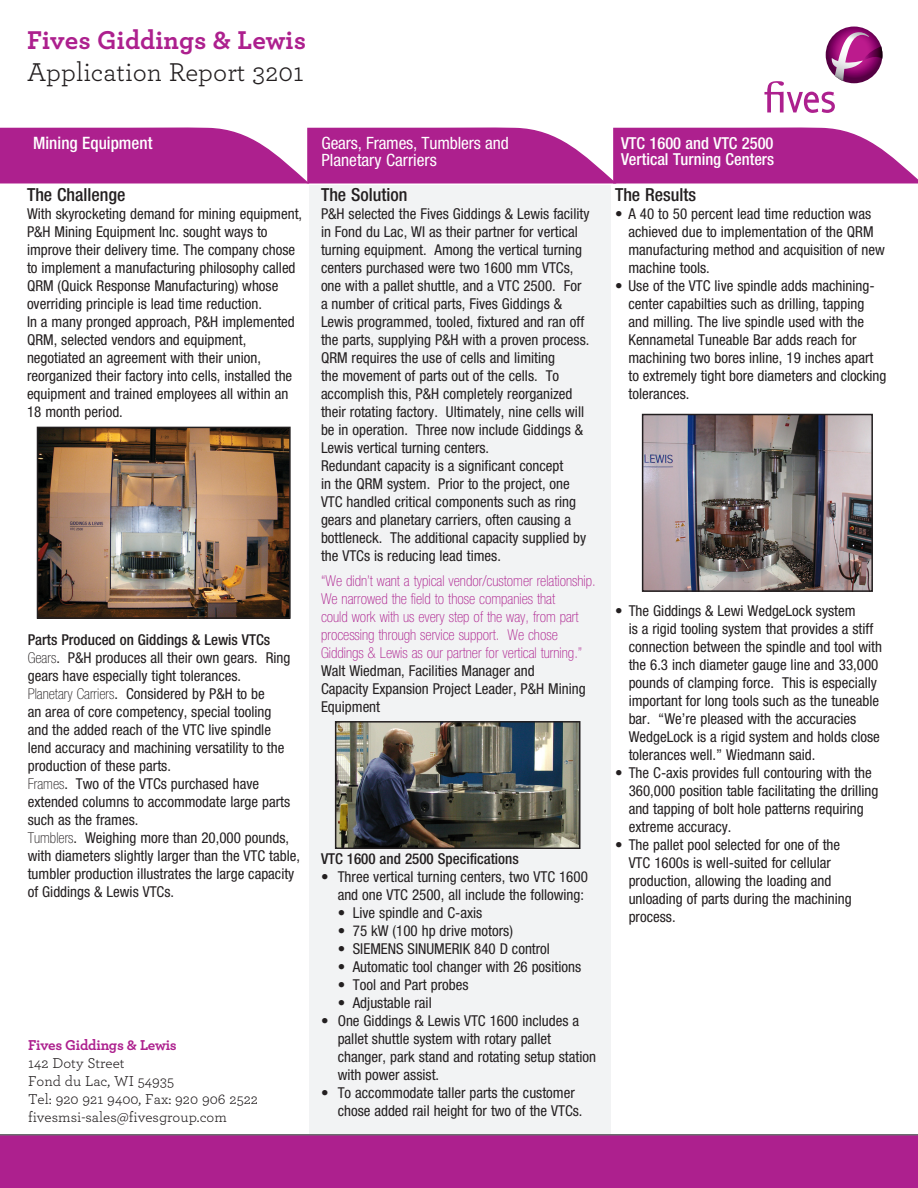
<style>
.page{position:relative;width:918px;height:1188px;background:#fff}
.page>*{position:absolute;margin:0;border:0;box-sizing:border-box;transform-origin:0 0}
.t1{font:27px/32.4px "Archer";color:#231f20}
.subsubhead{font:500 condensed 18px "Helvetica Neue LT Pro";color:#231f20}
.Subhead{font:500 condensed 17.1px "Helvetica Neue LT Pro";color:#fff}
.Subhead-2{font:condensed 16.95px/16.5px "Helvetica Neue LT Pro";color:#fff}
.Subhead-3{font:500 condensed 16.5px "Helvetica Neue LT Pro";color:#fff}
.t2{font:condensed 15px/18px "Helvetica Neue LT Pro";color:#231f20}
.New_Style_Sheet{font:100 condensed 15px/18px "Helvetica Neue LT Pro";color:#ad208e}
.t3{font:15px "Archer";color:#231f20}
.t4{font:500 condensed 15px "Helvetica Neue LT Pro";color:#231f20}
.t5{font:700 15px "Archer";letter-spacing:-.02em;color:#ad208e}
.s1{font-weight:700;color:#ad208e}
.s2{font-weight:100}
</style>
<div class="page">
<div style="left:309px;top:169px;width:302px;height:1015px;background:#f2f3f4"></div>
<svg style="left:0;top:128px;width:918px;height:55px;background:#b5389a"></svg>
<div style="left:0;top:1134px;width:918px;height:54px;background:#ad208e"></div>
<img style="left:40px;top:430px;width:248px;height:186px">
<div style="left:37px;top:427px;width:254px;height:192px;border:2px solid #231f20"></div>
<img style="left:645px;top:417px;width:225px;height:172px">
<div style="left:642px;top:414px;width:231px;height:178px;border:2px solid #231f20"></div>
<img style="left:338px;top:724px;width:239px;height:122px">
<div style="left:335px;top:721px;width:245px;height:128px;border:2px solid #231f20"></div>
<svg style="left:826px;top:27px;width:56px;height:56px"></svg>
<svg style="left:764px;top:32px;width:119px;height:81px"></svg>
<p class="t1" style="left:27px;top:22px;width:281px"><span class="s1">Fives Giddings &amp; Lewis<br></span>Application Report 3201</p>
<p class="Subhead" style="left:33px;top:133px;width:121px">Mining Equipment</p>
<p class="subsubhead" style="left:27px;top:184px;width:100px">The Challenge</p>
<p class="t2" style="left:27px;top:204px;width:277px">With skyrocketing demand for mining equipment, P&amp;H Mining Equipment Inc. sought ways to improve their delivery time. The company chose to implement a manufacturing philosophy called QRM (Quick Response Manufacturing) whose overriding principle is lead time reduction.</p>
<p class="t2" style="left:27px;top:312px;width:269px">In a many pronged approach, P&amp;H implemented QRM, selected vendors and equipment, negotiated an agreement with their union, reorganized their factory into cells, installed the equipment and trained employees all within an 18 month period.</p>
<p class="t4" style="left:28px;top:630px;width:244px">Parts Produced on Giddings &amp; Lewis VTCs</p>
<p class="t2" style="left:28px;top:648px;width:264px"><span class="s2">Gears</span>. P&amp;H produces all their own gears. Ring gears have especially tight tolerances.</p>
<p class="t2" style="left:28px;top:684px;width:258px"><span class="s2">Planetary Carriers</span>. Considered by P&amp;H to be<br>an area of core competency, special tooling and the added reach of the VTC live spindle lend accuracy and machining versatility to the production of these parts.</p>
<p class="t2" style="left:28px;top:774px;width:264px"><span class="s2">Frames</span>. Two of the VTCs purchased have extended columns to accommodate large parts such as the frames.</p>
<p class="t2" style="left:28px;top:828px;width:274px"><span class="s2">Tumblers</span>. Weighing more than 20,000 pounds, with diameters slightly larger than the VTC table, tumbler production illustrates the large capacity of Giddings &amp; Lewis VTCs.</p>
<p class="t5" style="left:28px;top:1033px;width:150px">Fives Giddings &amp; Lewis</p>
<p class="t3" style="left:28px;top:1053px;width:98px">142 Doty Street</p>
<p class="t3" style="left:28px;top:1071px;width:148px">Fond du Lac, WI 54935</p>
<p class="t3" style="left:28px;top:1089px;width:232px">Tel: 920 921 9400, Fax: 920 906 2522</p>
<p class="t3" style="left:28px;top:1107px;width:200px">fivesmsi-sales@fivesgroup.com</p>
<p class="Subhead-2" style="left:322px;top:135px;width:189px">Gears, Frames, Tumblers and<br>Planetary Carriers</p>
<p class="subsubhead" style="left:321px;top:184px;width:88px">The Solution</p>
<p class="t2" style="left:321px;top:204px;width:270px">P&amp;H selected the Fives Giddings &amp; Lewis facility in Fond du Lac, WI as their partner for vertical turning equipment. Among the vertical turning centers purchased were two 1600 mm VTCs, one with a pallet shuttle, and a VTC 2500. For a number of critical parts, Fives Giddings &amp; Lewis programmed, tooled, fixtured and ran off the parts, supplying P&amp;H with a proven process.<br>QRM requires the use of cells and limiting<br>the movement of parts out of the cells. To accomplish this, P&amp;H completely reorganized their rotating factory. Ultimately, nine cells will be in operation. Three now include Giddings &amp; Lewis vertical turning centers.</p>
<p class="t2" style="left:321px;top:456px;width:267px">Redundant capacity is a significant concept<br>in the QRM system. Prior to the project, one VTC handled critical components such as ring gears and planetary carriers, often causing a bottleneck. The additional capacity supplied by the VTCs is reducing lead times.</p>
<p class="New_Style_Sheet" style="left:321px;top:572px;width:276px">“We didn’t want a typical vendor/customer relationship.<br>We narrowed the field to those companies that<br>could work with us every step of the way, from part processing through service support. We chose Giddings &amp; Lewis as our partner for vertical turning.”</p>
<p class="t2" style="left:321px;top:661px;width:266px">Walt Wiedman, Facilities Manager and<br>Capacity Expansion Project Leader, P&amp;H Mining<br>Equipment</p>
<p class="t4" style="left:321px;top:849px;width:199px">VTC 1600 and 2500 Specifications</p>
<p class="t2" style="left:321px;top:867px;width:268px;text-align:right">• Three vertical turning centers, two VTC 1600 and one VTC 2500, all include the following:</p>
<p class="t2" style="left:338px;top:903px;width:146px">• Live spindle and C-axis</p>
<p class="t2" style="left:338px;top:921px;width:177px">• 75 kW (100 hp drive motors)</p>
<p class="t2" style="left:338px;top:939px;width:214px">• SIEMENS SINUMERIK 840 D control</p>
<p class="t2" style="left:338px;top:957px;width:245px">• Automatic tool changer with 26 positions</p>
<p class="t2" style="left:338px;top:975px;width:132px">• Tool and Part probes</p>
<p class="t2" style="left:338px;top:993px;width:96px">• Adjustable rail</p>
<p class="t2" style="left:338px;top:1011px;width:260px;text-indent:-17px">• One Giddings &amp; Lewis VTC 1600 includes a pallet shuttle system with rotary pallet changer, park stand and rotating setup station with power assist.</p>
<p class="t2" style="left:338px;top:1083px;width:246px;text-indent:-17px">• To accommodate taller parts the customer chose added rail height for two of the VTCs.</p>
<p class="Subhead-3" style="left:621px;top:133px;width:154px">VTC 1600 and VTC 2500</p>
<p class="Subhead-3" style="left:621px;top:150px;width:155px">Vertical Turning Centers</p>
<p class="subsubhead" style="left:615px;top:184px;width:83px">The Results</p>
<p class="t2" style="left:628px;top:204px;width:258px;text-indent:-14px">• A 40 to 50 percent lead time reduction was achieved due to implementation of the QRM manufacturing method and acquisition of new machine tools.</p>
<p class="t2" style="left:628px;top:276px;width:259px;text-indent:-14px">• Use of the VTC live spindle adds machining&shy;center capabilties such as drilling, tapping and milling. The live spindle used with the Kennametal Tuneable Bar adds reach for machining two bores inline, 19 inches apart to extremely tight bore diameters and clocking tolerances.</p>
<p class="t2" style="left:629px;top:601px;width:255px;text-indent:-14px">• The Giddings &amp; Lewi WedgeLock system<br>is a rigid tooling system that provides a stiff connection between the spindle and tool with the 6.3 inch diameter gauge line and 33,000 pounds of clamping force. This is especially important for long tools such as the tuneable bar. “We’re pleased with the accuracies WedgeLock is a rigid system and holds close tolerances well.” Wiedmann said.</p>
<p class="t2" style="left:629px;top:763px;width:251px;text-indent:-14px">• The C-axis provides full contouring with the 360,000 position table facilitating the drilling and tapping of bolt hole patterns requiring extreme accuracy.</p>
<p class="t2" style="left:629px;top:835px;width:225px;text-indent:-14px">• The pallet pool selected for one of the<br>VTC 1600s is well-suited for cellular production, allowing the loading and unloading of parts during the machining process.</p>
</div>
